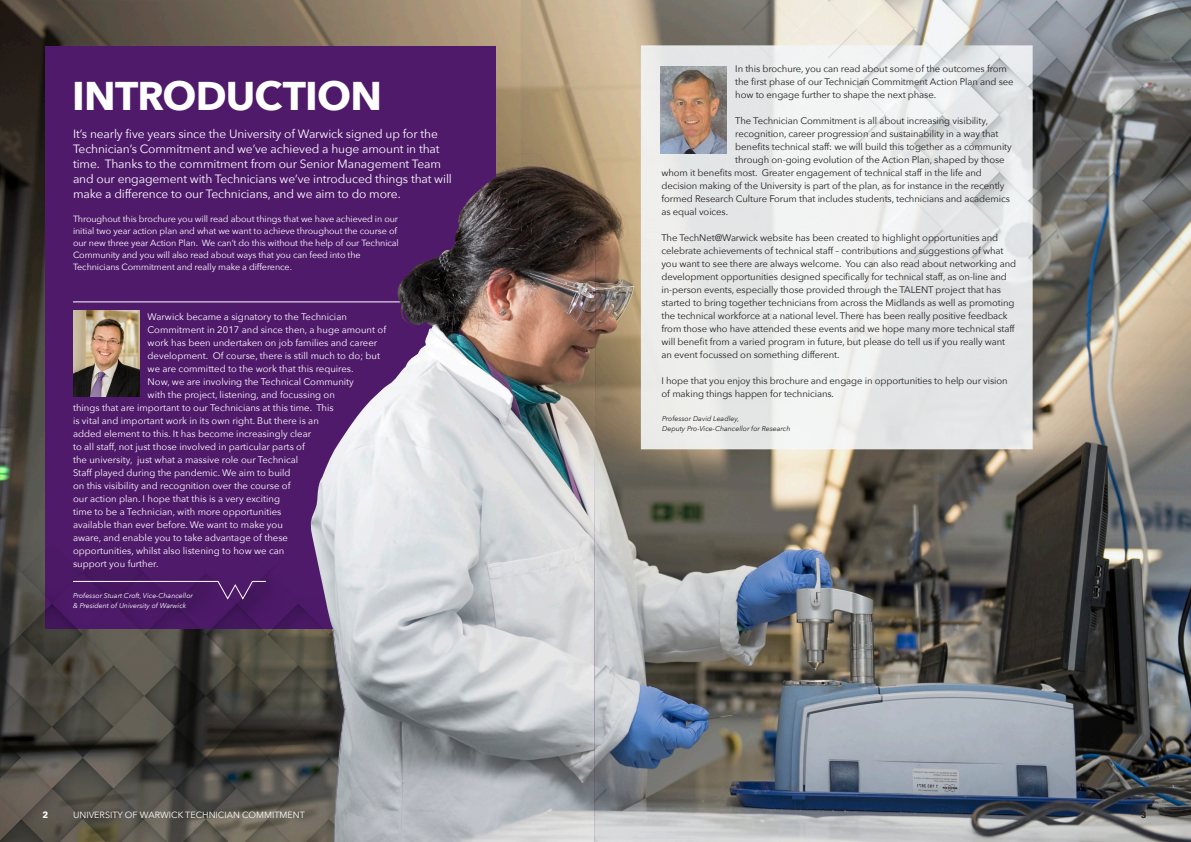
<style>
.page{position:relative;width:1191px;height:842px;background:#fff}
.page>*{position:absolute;margin:0;border:0;box-sizing:border-box;transform-origin:0 0}
.t1{font:700 40px "Avenir Next";letter-spacing:-.02em;color:#fff}
.t2{font:12px/15px "Avenir Next";letter-spacing:-.01em;color:#fff}
.t3{font:9.5px/13px "Avenir Next";letter-spacing:-.01em;color:#231f20}
.t4{font:9.5px "Avenir Next";color:#fff}
.t5{font:9px/12px "Avenir Next";letter-spacing:-.01em;color:#fff}
.t6{font:700 9px "Avenir Next";color:#fff}
.t7{font:700 9px "Avenir Next";color:#231f20}
.t8{font:italic 7px/10px "Avenir Next";color:#fff}
.t9{font:italic 7px/10px "Avenir Next";color:#231f20}
</style>
<div class="page">
<img style="left:0;top:0;width:520px;height:842px">
<div style="left:45px;top:46px;width:451px;height:583px;background:#511b6c"></div>
<svg style="left:73px;top:581px;width:193px;height:19px"></svg>
<hr style="left:73px;top:302px;width:332px;height:1px;background:#fff">
<img style="left:520px;top:0;width:671px;height:842px">
<img style="left:73px;top:311px;width:66px;height:85px">
<img style="left:660px;top:67px;width:67px;height:87px">
<img style="left:310px;top:167px;width:285px;height:675px">
<p class="t1" style="left:72px;top:61px;width:311px">INTRODUCTION</p>
<p class="t2" style="left:73px;top:126px;width:380px">It’s nearly five years since the University of Warwick signed up for the Technician’s Commitment and we’ve achieved a huge amount in that time. Thanks to the commitment from our Senior Management Team and our engagement with Technicians we’ve introduced things that will make a difference to our Technicians, and we aim to do more.</p>
<p class="t5" style="left:73px;top:213px;width:327px">Throughout this brochure you will read about things that we have achieved in our initial two year action plan and what we want to achieve throughout the course of our new three year Action Plan. We can’t do this without the help of our Technical Community and you will also read about ways that you can feed into the Technicians Commitment and really make a difference.</p>
<p class="t4" style="left:148px;top:309px;width:201px">Warwick became a signatory to the Technician</p>
<p class="t4" style="left:148px;top:322px;width:240px">Commitment in 2017 and since then, a huge amount of</p>
<p class="t4" style="left:148px;top:335px;width:231px">work has been undertaken on job families and career</p>
<p class="t4" style="left:148px;top:348px;width:234px">development. Of course, there is still much to do; but</p>
<p class="t4" style="left:148px;top:361px;width:207px">we are committed to the work that this requires.</p>
<p class="t4" style="left:148px;top:374px;width:208px">Now, we are involving the Technical Community</p>
<p class="t4" style="left:148px;top:387px;width:189px">with the project, listening, and focussing on</p>
<p class="t4" style="left:73px;top:400px;width:262px">things that are important to our Technicians at this time. This</p>
<p class="t4" style="left:73px;top:413px;width:247px">is vital and important work in its own right. But there is an</p>
<p class="t4" style="left:73px;top:426px;width:240px">added element to this. It has become increasingly clear</p>
<p class="t4" style="left:73px;top:439px;width:233px">to all staff, not just those involved in particular parts of</p>
<p class="t4" style="left:73px;top:452px;width:227px">the university, just what a massive role our Technical</p>
<p class="t4" style="left:73px;top:465px;width:219px">Staff played during the pandemic. We aim to build</p>
<p class="t4" style="left:73px;top:478px;width:219px">on this visibility and recognition over the course of</p>
<p class="t4" style="left:73px;top:491px;width:208px">our action plan. I hope that this is a very exciting</p>
<p class="t4" style="left:73px;top:504px;width:210px">time to be a Technician, with more opportunities</p>
<p class="t4" style="left:73px;top:517px;width:211px">available than ever before. We want to make you</p>
<p class="t4" style="left:73px;top:530px;width:216px">aware, and enable you to take advantage of these</p>
<p class="t4" style="left:73px;top:543px;width:213px">opportunities, whilst also listening to how we can</p>
<p class="t4" style="left:73px;top:556px;width:87px">support you further.</p>
<p class="t8" style="left:73px;top:590px;width:121px">Professor Stuart Croft, Vice-Chancellor &amp; President of University of Warwick</p>
<p class="t3" style="left:735px;top:62px;width:280px">In this brochure, you can read about some of the outcomes from the first phase of our Technician Commitment Action Plan and see how to engage further to shape the next phase.</p>
<p class="t3" style="left:735px;top:114px;width:254px">The Technician Commitment is all about increasing visibility,</p>
<p class="t3" style="left:735px;top:127px;width:265px">recognition, career progression and sustainability in a way that</p>
<p class="t3" style="left:735px;top:140px;width:278px">benefits technical staff: we will build this together as a community</p>
<p class="t3" style="left:735px;top:153px;width:271px">through on-going evolution of the Action Plan, shaped by those</p>
<p class="t3" style="left:661px;top:166px;width:322px">whom it benefits most. Greater engagement of technical staff in the life and</p>
<p class="t3" style="left:661px;top:179px;width:345px">decision making of the University is part of the plan, as for instance in the recently</p>
<p class="t3" style="left:661px;top:192px;width:350px">formed Research Culture Forum that includes students, technicians and academics</p>
<p class="t3" style="left:661px;top:205px;width:68px">as equal voices.</p>
<p class="t3" style="left:661px;top:231px;width:356px">The TechNet@Warwick website has been created to highlight opportunities and celebrate achievements of technical staff – contributions and suggestions of what you want to see there are always welcome. You can also read about networking and development opportunities designed specifically for technical staff, as on-line and in-person events, especially those provided through the TALENT project that has started to bring together technicians from across the Midlands as well as promoting the technical workforce at a national level. There has been really positive feedback from those who have attended these events and we hope many more technical staff will benefit from a varied program in future, but please do tell us if you really want an event focussed on something different.</p>
<p class="t3" style="left:661px;top:374px;width:348px">I hope that you enjoy this brochure and engage in opportunities to help our vision of making things happen for technicians.</p>
<p class="t9" style="left:662px;top:413px;width:130px">Professor David Leadley,<br>Deputy Pro-Vice-Chancellor for Research</p>
<p class="t6" style="left:43px;top:807px;width:7px">2</p>
<p class="t5" style="left:73px;top:809px;width:233px">UNIVERSITY OF WARWICK TECHNICIAN COMMITMENT</p>
<p class="t7" style="left:1140px;top:807px;width:7px">3</p>
</div>
